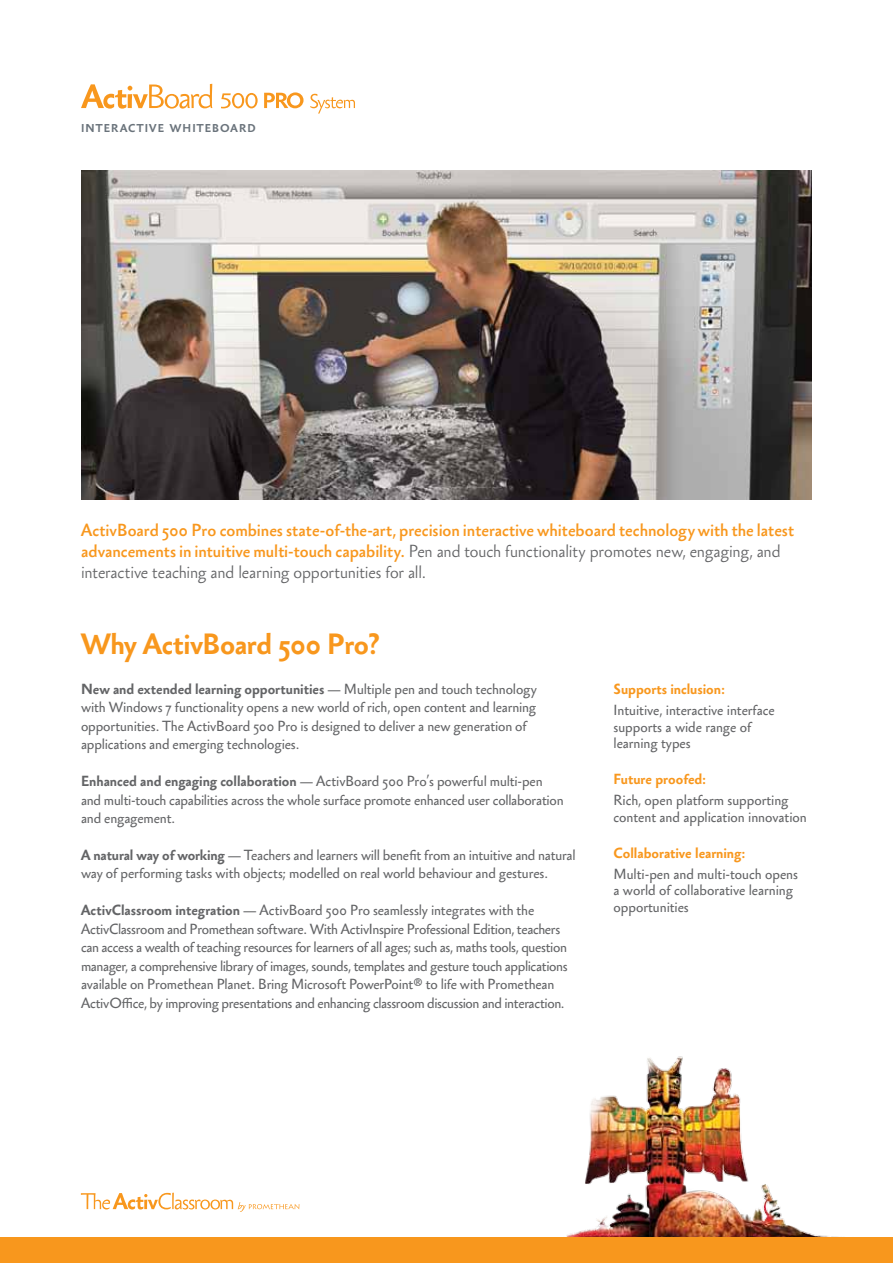
<style>
.page{position:relative;width:893px;height:1263px;background:#fff}
.page>*{position:absolute;margin:0;border:0;box-sizing:border-box;transform-origin:0 0}
.t1{font:700 27px "Sebastian Text";letter-spacing:-.005em;color:#f8971d}
.t2{font:300 16.2px/21px "Sebastian";letter-spacing:.005em;color:#f8971d}
.t3{font:13.5px/18.5px "Sebastian Text";letter-spacing:-.01em;color:#636466}
.t4{font:700 13.5px "Sebastian Text";color:#f8971d}
.t5{font:700 10.5px "Sebastian Text";letter-spacing:.105em;color:#6a737b}
.s1{color:#636466}
.s2{font-weight:700}
</style>
<div class="page">
<img style="left:566px;top:1056px;width:272px;height:181px">
<img style="left:81px;top:171px;width:731px;height:329px">
<svg style="left:81px;top:1193px;width:218px;height:19px"></svg>
<div style="left:0;top:1237px;width:893px;height:26px;background:#f8971d"></div>
<svg style="left:264px;top:92px;width:40px;height:16px"></svg>
<svg style="left:81px;top:84px;width:131px;height:25px"></svg>
<svg style="left:221px;top:93px;width:37px;height:15px"></svg>
<svg style="left:310px;top:94px;width:45px;height:20px"></svg>
<p class="t5" style="left:81px;top:121px;width:176px">INTERACTIVE WHITEBOARD</p>
<p class="t2" style="left:81px;top:520px;width:715px">ActivBoard 500 Pro combines state-of-the-art, precision interactive whiteboard technology with the latest advancements in intuitive multi-touch capability. <span class="s1">Pen and touch functionality promotes new, engaging, and interactive teaching and learning opportunities for all.</span></p>
<h1 class="t1" style="left:81px;top:627px;width:299px">Why ActivBoard 500 Pro?</h1>
<p class="t3" style="left:81px;top:680px;width:457px"><span class="s2">New and extended learning opportunities</span> — Multiple pen and touch technology with Windows 7 functionality opens a new world of rich, open content and learning opportunities. The ActivBoard 500 Pro is designed to deliver a new generation of applications and emerging technologies.</p>
<p class="t3" style="left:81px;top:772px;width:484px"><span class="s2">Enhanced and engaging collaboration</span> — ActivBoard 500 Pro’s powerful multi-pen and multi-touch capabilities across the whole surface promote enhanced user collaboration and engagement.</p>
<p class="t3" style="left:81px;top:846px;width:496px"><span class="s2">A natural way of working</span> — Teachers and learners will benefit from an intuitive and natural way of performing tasks with objects; modelled on real world behaviour and gestures.</p>
<p class="t3" style="left:81px;top:901px;width:488px"><span class="s2">ActivClassroom integration</span> — ActivBoard 500 Pro seamlessly integrates with the ActivClassroom and Promethean software. With ActivInspire Professional Edition, teachers can access a wealth of teaching resources for learners of all ages; such as, maths tools, question manager, a comprehensive library of images, sounds, templates and gesture touch applications available on Promethean Planet. Bring Microsoft PowerPoint® to life with Promethean ActivOffice, by improving presentations and enhancing classroom discussion and interaction.</p>
<p class="t4" style="left:614px;top:680px;width:113px">Supports inclusion:</p>
<p class="t3" style="left:614px;top:702px;width:163px;line-height:16.5px">Intuitive, interactive interface supports a wide range of learning types</p>
<p class="t4" style="left:614px;top:770px;width:94px">Future proofed:</p>
<p class="t3" style="left:614px;top:792px;width:195px;line-height:16.5px">Rich, open platform supporting content and application innovation</p>
<p class="t4" style="left:614px;top:844px;width:133px">Collaborative learning:</p>
<p class="t3" style="left:614px;top:866px;width:186px;line-height:16.5px">Multi-pen and multi-touch opens a world of collaborative learning opportunities</p>
</div>
